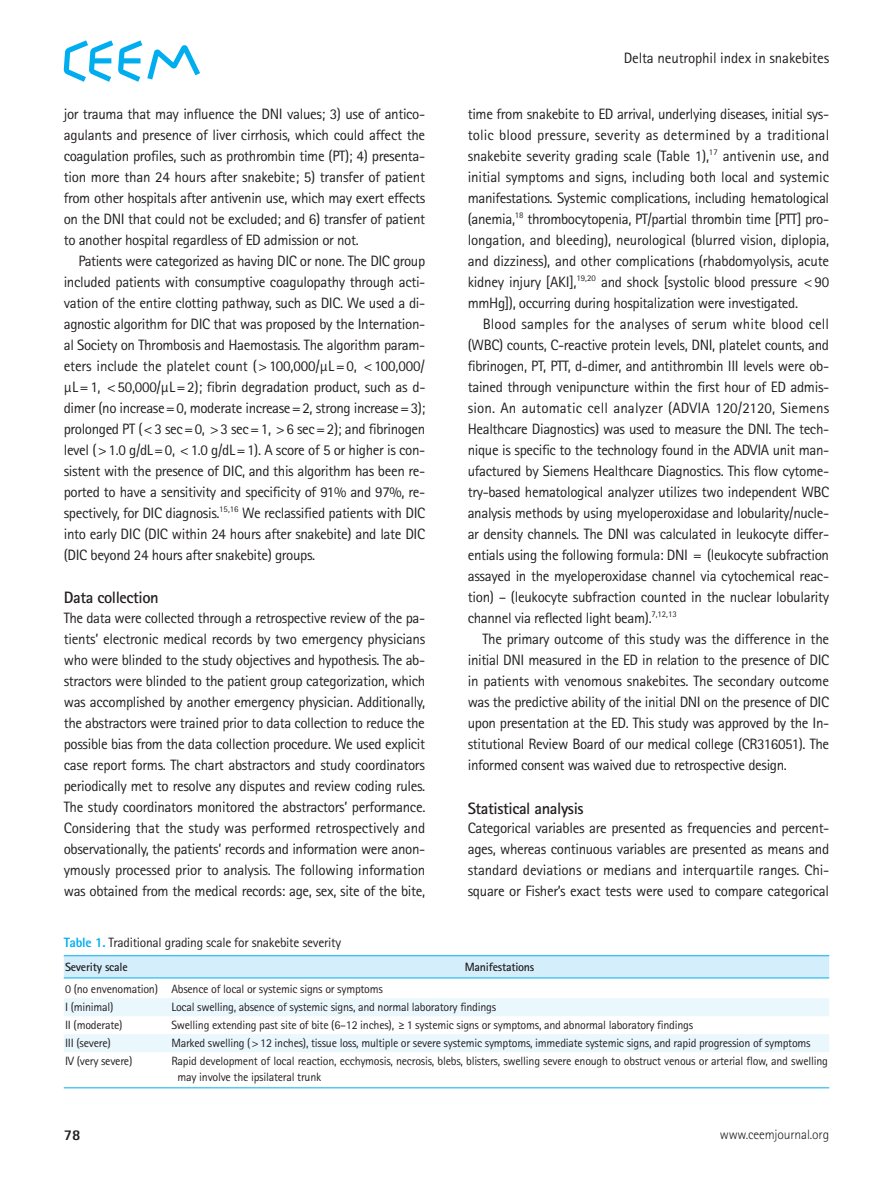
<style>
.page{position:relative;width:893px;height:1191px;background:#fff}
.page>*{position:absolute;margin:0;border:0;box-sizing:border-box;transform-origin:0 0}
.본문중제목{font:700 16.5px "Rotis Sans Serif Std";letter-spacing:-.025em;color:#231f20}
.본문{font:15px/21px "Rotis Sans Serif Std";letter-spacing:-.025em;color:#231f20;text-align:justify}
.t1{font:800 15px "Rotis Sans Serif Std";color:#231f20}
.표제목그림캡션{font:13.5px "Rotis Sans Serif Std";letter-spacing:-.02em;color:#231f20}
.t2{font:300 13.5px "Rotis Sans Serif Std";letter-spacing:-.01em;color:#231f20}
.표본문{font:12px/15.6px "Rotis Sans Serif Std";letter-spacing:-.02em;color:#231f20}
.표머리{font:700 12px "Rotis Sans Serif Std";letter-spacing:-.02em;color:#231f20}
.s1{font-weight:800;color:#00aeef}
</style>
<div class="page">
<svg style="left:64px;top:40px;width:136px;height:42px"></svg>
<div style="left:64px;top:956px;width:765px;height:21px;background:#d4effb"></div>
<svg style="left:64px;top:998px;width:765px;height:54px"></svg>
<hr style="left:64px;top:955px;width:106px;height:1px;background:#00aeef">
<hr style="left:170px;top:955px;width:659px;height:1px;background:#00aeef">
<hr style="left:64px;top:977px;width:106px;height:1px;background:#00aeef">
<hr style="left:170px;top:977px;width:659px;height:1px;background:#00aeef">
<hr style="left:64px;top:1087px;width:106px;height:1px;background:#00aeef">
<hr style="left:170px;top:1087px;width:659px;height:1px;background:#00aeef">
<p class="본문" style="left:64px;top:103px;width:363px">jor trauma that may influence the DNI values; 3) use of antico&shy;agulants and presence of liver cirrhosis, which could affect the coagulation profiles, such as prothrombin time (PT); 4) presenta&shy;tion more than 24 hours after snakebite; 5) transfer of patient from other hospitals after antivenin use, which may exert effects on the DNI that could not be excluded; and 6) transfer of patient to another hospital regardless of ED admission or not.</p>
<p class="본문" style="left:64px;top:250px;width:363px;text-indent:15px">Patients were categorized as having DIC or none. The DIC group included patients with consumptive coagulopathy through acti&shy;vation of the entire clotting pathway, such as DIC. We used a di&shy;agnostic algorithm for DIC that was proposed by the Internation&shy;al Society on Thrombosis and Haemostasis. The algorithm param&shy;eters include the platelet count (&gt;100,000/µL=0, &lt;100,000/ µL=1, &lt;50,000/µL=2); fibrin degradation product, such as d&shy;dimer (no increase=0, moderate increase=2, strong increase=3); prolonged PT (&lt;3 sec=0, &gt;3 sec=1, &gt;6 sec=2); and fibrinogen level (&gt;1.0 g/dL=0, &lt;1.0 g/dL=1). A score of 5 or higher is con&shy;sistent with the presence of DIC, and this algorithm has been re&shy;ported to have a sensitivity and specificity of 91% and 97%, re&shy;spectively, for DIC diagnosis.<sup>15,16</sup> We reclassified patients with DIC into early DIC (DIC within 24 hours after snakebite) and late DIC (DIC beyond 24 hours after snakebite) groups.</p>
<p class="본문중제목" style="left:64px;top:587px;width:97px">Data collection</p>
<p class="본문" style="left:64px;top:607px;width:363px">The data were collected through a retrospective review of the pa&shy;tients’ electronic medical records by two emergency physicians who were blinded to the study objectives and hypothesis. The ab&shy;stractors were blinded to the patient group categorization, which was accomplished by another emergency physician. Additionally, the abstractors were trained prior to data collection to reduce the possible bias from the data collection procedure. We used explicit case report forms. The chart abstractors and study coordinators periodically met to resolve any disputes and review coding rules.<br>The study coordinators monitored the abstractors’ performance.<br>Considering that the study was performed retrospectively and observationally, the patients’ records and information were anon&shy;ymously processed prior to analysis. The following information was obtained from the medical records: age, sex, site of the bite,</p>
<p class="본문" style="left:624px;top:47px;width:207px">Delta neutrophil index in snakebites</p>
<p class="본문" style="left:468px;top:103px;width:363px">time from snakebite to ED arrival, underlying diseases, initial sys&shy;tolic blood pressure, severity as determined by a traditional snakebite severity grading scale (Table 1),<sup>17</sup> antivenin use, and initial symptoms and signs, including both local and systemic manifestations. Systemic complications, including hematological (anemia,<sup>18</sup> thrombocytopenia, PT/partial thrombin time [PTT] pro&shy;longation, and bleeding), neurological (blurred vision, diplopia, and dizziness), and other complications (rhabdomyolysis, acute kidney injury [AKI],<sup>19,20</sup> and shock [systolic blood pressure &lt;90 mmHg]), occurring during hospitalization were investigated.</p>
<p class="본문" style="left:468px;top:313px;width:363px;text-indent:15px">Blood samples for the analyses of serum white blood cell (WBC) counts, C-reactive protein levels, DNI, platelet counts, and fibrinogen, PT, PTT, d-dimer, and antithrombin III levels were ob&shy;tained through venipuncture within the first hour of ED admis&shy;sion. An automatic cell analyzer (ADVIA 120/2120, Siemens Healthcare Diagnostics) was used to measure the DNI. The tech&shy;nique is specific to the technology found in the ADVIA unit man&shy;ufactured by Siemens Healthcare Diagnostics. This flow cytome&shy;try-based hematological analyzer utilizes two independent WBC analysis methods by using myeloperoxidase and lobularity/nucle&shy;ar density channels. The DNI was calculated in leukocyte differ&shy;entials using the following formula: DNI = (leukocyte subfraction assayed in the myeloperoxidase channel via cytochemical reac&shy;tion) – (leukocyte subfraction counted in the nuclear lobularity channel via reflected light beam).<sup>7,12,13</sup></p>
<p class="본문" style="left:468px;top:628px;width:363px;text-indent:15px">The primary outcome of this study was the difference in the initial DNI measured in the ED in relation to the presence of DIC in patients with venomous snakebites. The secondary outcome was the predictive ability of the initial DNI on the presence of DIC upon presentation at the ED. This study was approved by the In&shy;stitutional Review Board of our medical college (CR316051). The informed consent was waived due to retrospective design.</p>
<p class="본문중제목" style="left:468px;top:797px;width:117px">Statistical analysis</p>
<p class="본문" style="left:468px;top:817px;width:363px">Categorical variables are presented as frequencies and percent&shy;ages, whereas continuous variables are presented as means and standard deviations or medians and interquartile ranges. Chi&shy;square or Fisher’s exact tests were used to compare categorical</p>
<p class="표제목그림캡션" style="left:64px;top:934px;width:279px"><span class="s1">Table 1.</span> Traditional grading scale for snakebite severity</p>
<p class="표머리" style="left:65px;top:959px;width:64px">Severity scale</p>
<p class="표머리" style="left:465px;top:959px;width:71px">Manifestations</p>
<p class="표본문" style="left:65px;top:981px;width:94px">0 (no envenomation)</p>
<p class="표본문" style="left:171px;top:981px;width:213px">Absence of local or systemic signs or symptoms</p>
<p class="표본문" style="left:65px;top:999px;width:50px">I (minimal)</p>
<p class="표본문" style="left:171px;top:999px;width:326px">Local swelling, absence of systemic signs, and normal laboratory findings</p>
<p class="표본문" style="left:65px;top:1017px;width:59px">II (moderate)</p>
<p class="표본문" style="left:171px;top:1017px;width:523px">Swelling extending past site of bite (6–12 inches), ≥1 systemic signs or symptoms, and abnormal laboratory findings</p>
<p class="표본문" style="left:65px;top:1035px;width:47px">III (severe)</p>
<p class="표본문" style="left:171px;top:1035px;width:641px">Marked swelling (&gt;12 inches), tissue loss, multiple or severe systemic symptoms, immediate systemic signs, and rapid progression of symptoms</p>
<p class="표본문" style="left:65px;top:1053px;width:69px">IV (very severe)</p>
<p class="표본문" style="left:178px;top:1053px;width:652px;text-indent:-6px">Rapid development of local reaction, ecchymosis, necrosis, blebs, blisters, swelling severe enough to obstruct venous or arterial flow, and swelling may involve the ipsilateral trunk</p>
<p class="t1" style="left:64px;top:1125px;width:18px">78</p>
<p class="t2" style="left:720px;top:1126px;width:111px">www.ceemjournal.org</p>
</div>
